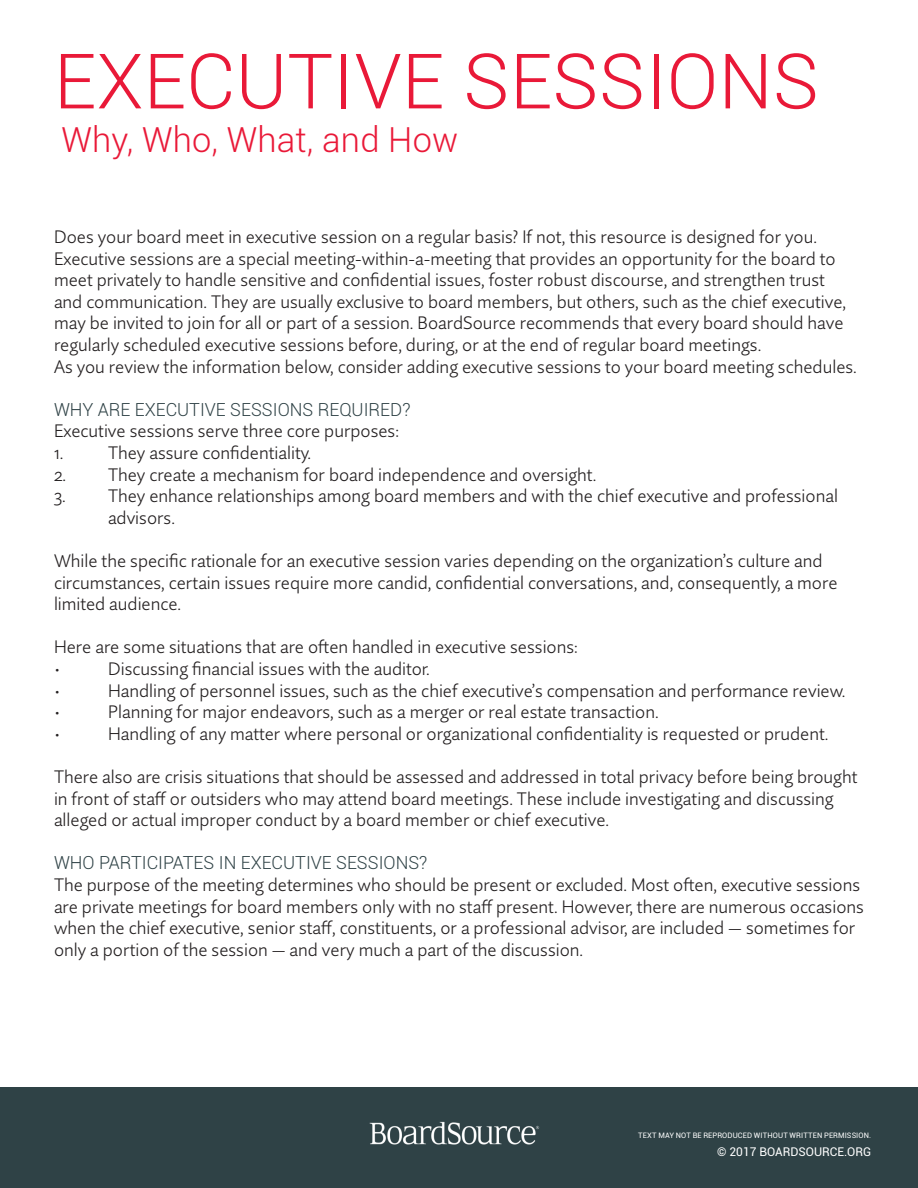
<style>
.page{position:relative;width:918px;height:1188px;background:#fff}
.page>*{position:absolute;margin:0;border:0;box-sizing:border-box;transform-origin:0 0}
.t1{font:300 76.5px "Roboto";letter-spacing:.005em;color:#e91938}
.t2{font:300 34.5px "Roboto";letter-spacing:.005em;color:#e91938}
.t3{font:300 18px/21.6px "Quire Sans Pro";color:#231f20}
.t4{font:300 18px "Roboto";color:#2f4246}
.t5{font:12px "Roboto";color:#fff}
.t6{font:7.5px "Roboto";letter-spacing:.015em;color:#fff}
</style>
<div class="page">
<div style="left:0;top:1087px;width:918px;height:101px;background:#2f4246"></div>
<img style="left:369px;top:1121px;width:171px;height:23px">
<p class="t1" style="left:54px;top:28px;width:767px">EXECUTIVE SESSIONS</p>
<p class="t2" style="left:61px;top:116px;width:398px">Why, Who, What, and How</p>
<p class="t3" style="left:54px;top:226px;width:765px">Does your board meet in executive session on a regular basis? If not, this resource is designed for you.</p>
<p class="t3" style="left:54px;top:247px;width:794px">Executive sessions are a special meeting-within-a-meeting that provides an opportunity for the board to meet privately to handle sensitive and confidential issues, foster robust discourse, and strengthen trust and communication. They are usually exclusive to board members, but others, such as the chief executive, may be invited to join for all or part of a session. BoardSource recommends that every board should have regularly scheduled executive sessions before, during, or at the end of regular board meetings.</p>
<p class="t3" style="left:54px;top:355px;width:804px">As you review the information below, consider adding executive sessions to your board meeting schedules.</p>
<p class="t4" style="left:54px;top:397px;width:358px">WHY ARE EXECUTIVE SESSIONS REQUIRED?</p>
<p class="t3" style="left:54px;top:420px;width:347px">Executive sessions serve three core purposes:</p>
<p class="t3" style="left:54px;top:442px;width:11px">1.</p>
<p class="t3" style="left:108px;top:442px;width:205px">They assure confidentiality.</p>
<p class="t3" style="left:54px;top:463px;width:544px">2. They create a mechanism for board independence and oversight.</p>
<p class="t3" style="left:108px;top:485px;width:732px;text-indent:-54px">3. They enhance relationships among board members and with the chief executive and professional advisors.</p>
<p class="t3" style="left:54px;top:550px;width:785px">While the specific rationale for an executive session varies depending on the organization’s culture and circumstances, certain issues require more candid, confidential conversations, and, consequently, a more limited audience.</p>
<p class="t3" style="left:54px;top:636px;width:525px">Here are some situations that are often handled in executive sessions:</p>
<p class="t3" style="left:54px;top:658px;width:8px">•</p>
<p class="t3" style="left:108px;top:658px;width:323px">Discussing financial issues with the auditor.</p>
<p class="t3" style="left:54px;top:679px;width:8px">•</p>
<p class="t3" style="left:108px;top:679px;width:739px">Handling of personnel issues, such as the chief executive’s compensation and performance review.</p>
<p class="t3" style="left:54px;top:701px;width:8px">•</p>
<p class="t3" style="left:108px;top:701px;width:552px">Planning for major endeavors, such as a merger or real estate transaction.</p>
<p class="t3" style="left:54px;top:723px;width:8px">•</p>
<p class="t3" style="left:108px;top:723px;width:722px">Handling of any matter where personal or organizational confidentiality is requested or prudent.</p>
<p class="t3" style="left:54px;top:766px;width:805px">There also are crisis situations that should be assessed and addressed in total privacy before being brought in front of staff or outsiders who may attend board meetings. These include investigating and discussing alleged or actual improper conduct by a board member or chief executive.</p>
<p class="t4" style="left:54px;top:851px;width:375px">WHO PARTICIPATES IN EXECUTIVE SESSIONS?</p>
<p class="t3" style="left:54px;top:874px;width:811px">The purpose of the meeting determines who should be present or excluded. Most often, executive sessions are private meetings for board members only with no staff present. However, there are numerous occasions when the chief executive, senior staff, constituents, or a professional advisor, are included — sometimes for only a portion of the session — and very much a part of the discussion.</p>
<p class="t6" style="left:638px;top:1131px;width:235px">TEXT MAY NOT BE REPRODUCED WITHOUT WRITTEN PERMISSION.</p>
<p class="t5" style="left:717px;top:1144px;width:156px">© 2017 BOARDSOURCE.ORG</p>
</div>
